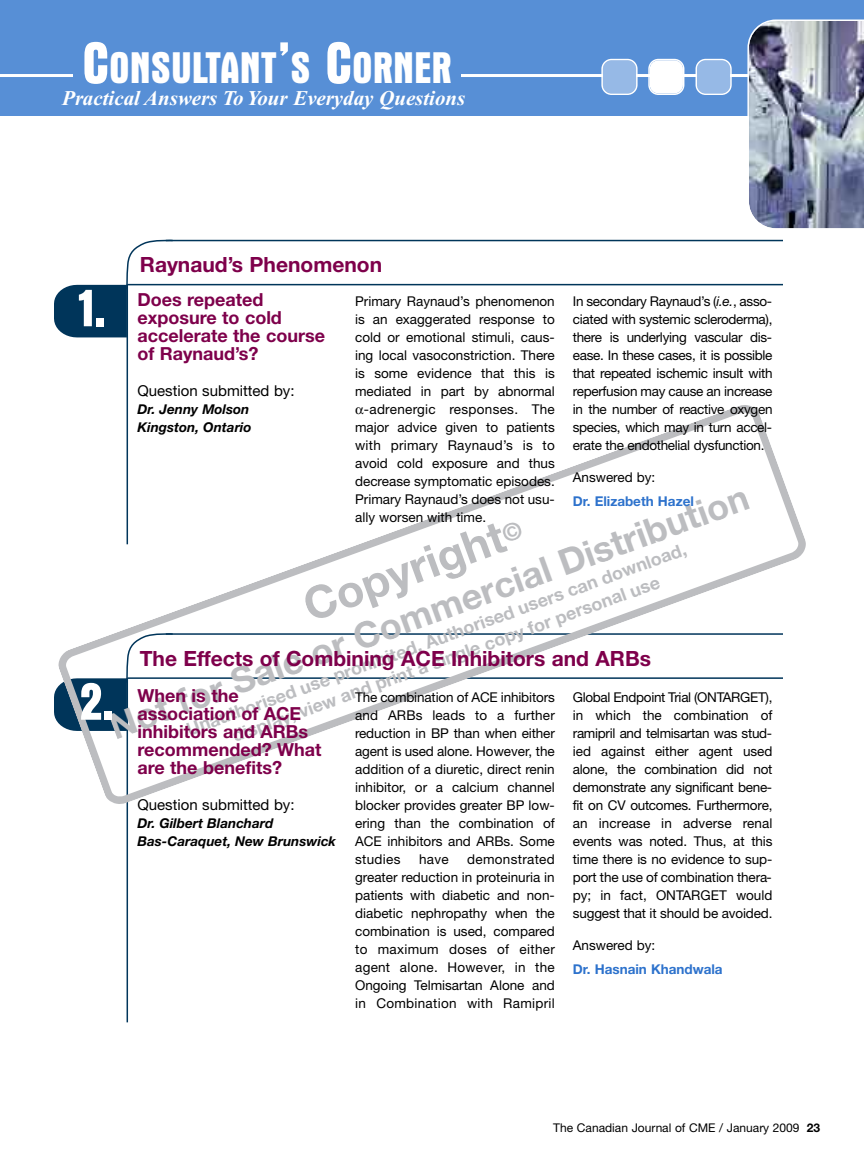
<style>
.page{position:relative;width:864px;height:1175px;background:#fff}
.page>*{position:absolute;margin:0;border:0;box-sizing:border-box;transform-origin:0 0}
.t1{font:700 condensed 54.45px "Aurora BT";color:#fff}
.t2{font:700 condensed 45px "Aurora BT";color:#fff}
.t3{font:700 45px "Helvetica Neue";color:#bcbdc0}
.t4{font:700 36px "Helvetica Neue";color:#bcbdc0}
.t5{font:700 21px "Helvetica Neue";color:#7e004b}
.t6{font:italic 700 21px "Times New Roman";color:#fff}
.t7{font:700 18px/18px "Helvetica Neue";color:#7e004b}
.t8{font:700 18px/21.8px "Helvetica Neue";color:#bcbdc0;text-align:center}
.t9{font:15px "Helvetica Neue";color:#000}
.t10{font:13.5px/18px "Helvetica Neue";color:#000;text-align:justify}
.t11{font:italic 700 13.5px/18px "Helvetica Neue";color:#000}
.t12{font:13.5px "Helvetica Neue";letter-spacing:.02em;color:#000}
.t13{font:700 13.5px "Helvetica Neue";color:#2d72cc}
.t14{font:12px "Helvetica Neue";color:#000}
.s1{font-size:60px}
.s2{font-style:italic}
.s3{font-weight:700}
</style>
<div class="page">
<div style="left:0;top:0;width:864px;height:116px;background:#578fd6"></div>
<hr style="left:0;top:74px;width:864px;height:3px;background:#fff">
<div style="left:73px;top:25px;width:388px;height:80px;background:#578fd6"></div>
<img style="left:747px;top:19px;width:117px;height:210px">
<svg style="left:696px;top:59px;width:36px;height:36px"></svg>
<svg style="left:648px;top:59px;width:36px;height:36px"></svg>
<svg style="left:601px;top:59px;width:37px;height:36px"></svg>
<hr style="left:166px;top:240px;width:617px;height:1px;background:#00355a">
<hr style="left:127px;top:285px;width:1px;height:259px;background:#00355a">
<hr style="left:127px;top:284px;width:656px;height:1px;background:#00355a">
<svg style="left:54px;top:239px;width:120px;height:98px"></svg>
<hr style="left:127px;top:678px;width:1px;height:344px;background:#00355a">
<svg style="left:54px;top:687px;width:4px;height:36px"></svg>
<svg style="left:58px;top:405px;width:748px;height:399px"></svg>
<svg style="left:356px;top:407px;width:8px;height:7px"></svg>
<h2 class="t2" style="left:82px;top:42px;width:371px"><span class="s1">C</span>ONSULTANT<span class="s1">’</span>S <span class="s1">C</span>ORNER</h2>
<h3 class="t6" style="left:62px;top:91px;width:405px">Practical Answers ToYour Everyday Questions</h3>
<h3 class="t5" style="left:140px;top:257px;width:244px">Raynaud’s Phenomenon</h3>
<h1 class="t1" style="left:79px;top:275px;width:29px">1.</h1>
<h3 class="t7" style="left:137px;top:292px;width:189px">Does repeated exposure to cold accelerate the course of Raynaud’s?</h3>
<p class="t9" style="left:137px;top:385px;width:159px">Question submitted by:</p>
<p class="t11" style="left:137px;top:401px;width:115px">Dr. Jenny Molson<br>Kingston, Ontario</p>
<p class="t10" style="left:573px;top:294px;width:201px">In secondary Raynaud’s (<span class="s2">i.e.</span>, asso&shy;ciated with systemic scleroderma), there is underlying vascular dis&shy;ease. In these cases, it is possible that repeated ischemic insult with reperfusion may cause an increase in the number of reactive oxygen species, which may in turn accel&shy;erate the endothelial dysfunction.</p>
<p class="t10" style="left:573px;top:469px;width:84px">Answered by:</p>
<p class="t13" style="left:573px;top:496px;width:123px">Dr. Elizabeth Hazel</p>
<p class="t10" style="left:355px;top:294px;width:201px">Primary Raynaud’s phenomenon</p>
<p class="t10" style="left:355px;top:312px;width:201px">is an exaggerated response to</p>
<p class="t10" style="left:355px;top:330px;width:201px">cold or emotional stimuli, caus-</p>
<p class="t10" style="left:355px;top:348px;width:201px">ing local vasoconstriction. There</p>
<p class="t10" style="left:355px;top:366px;width:201px">is some evidence that this is</p>
<p class="t10" style="left:355px;top:384px;width:201px">mediated in part by abnormal</p>
<p class="t12" style="left:364px;top:404px;width:192px">-adrenergic responses. The</p>
<p class="t10" style="left:355px;top:420px;width:201px">major advice given to patients</p>
<p class="t12" style="left:355px;top:440px;width:201px">with primary Raynaud’s is to</p>
<p class="t10" style="left:355px;top:456px;width:201px">avoid cold exposure and thus</p>
<p class="t10" style="left:355px;top:474px;width:201px">decrease symptomatic episodes.</p>
<p class="t10" style="left:355px;top:492px;width:201px">Primary Raynaud’s does not usu-</p>
<p class="t10" style="left:355px;top:510px;width:132px">ally worsen with time.</p>
<h3 class="t4" style="left:106px;top:715px;width:679px;rotate:-20deg">Not for Sale or Commercial Distribution</h3>
<h2 class="t3" style="left:300px;top:592px;width:232px;rotate:-20deg">Copyright<sup>©</sup></h2>
<h3 class="t8" style="left:184px;top:721px;width:532px;rotate:-20deg">Unauthorised use prohibited. Authorised users can download, display, view and print a single copy for personal use</h3>
<h3 class="t5" style="left:140px;top:650px;width:513px">The Effects of Combining ACE Inhibitors and ARBs</h3>
<h1 class="t1" style="left:81px;top:669px;width:35px">2.</h1>
<h3 class="t7" style="left:137px;top:688px;width:186px">When is the association of ACE inhibitors and ARBs recommended? What are the benefits?</h3>
<p class="t9" style="left:137px;top:799px;width:159px">Question submitted by:</p>
<p class="t11" style="left:137px;top:815px;width:200px">Dr. Gilbert Blanchard<br>Bas-Caraquet, New Brunswick</p>
<p class="t10" style="left:573px;top:690px;width:201px">Global Endpoint Trial (ONTARGET), in which the combination of ramipril and telmisartan was stud&shy;ied against either agent used alone, the combination did not demonstrate any significant bene&shy;fit on CV outcomes. Furthermore, an increase in adverse renal events was noted. Thus, at this time there is no evidence to sup&shy;port the use of combination thera&shy;py; in fact, ONTARGET would suggest that it should be avoided.</p>
<p class="t10" style="left:573px;top:937px;width:84px">Answered by:</p>
<p class="t13" style="left:573px;top:964px;width:151px">Dr. Hasnain Khandwala</p>
<p class="t10" style="left:355px;top:690px;width:201px">The combination of ACE inhibitors and ARBs leads to a further reduction in BP than when either agent is used alone. However, the addition of a diuretic, direct renin inhibitor, or a calcium channel blocker provides greater BP low&shy;ering than the combination of ACE inhibitors and ARBs. Some studies</p>
<p class="t10" style="left:355px;top:852px;width:201px;text-indent:112px">demonstrated greater reduction in proteinuria in patients with diabetic and non&shy;diabetic nephropathy when the combination is used, compared to maximum doses of either agent alone. However, in the Ongoing Telmisartan Alone and in Combination with Ramipril</p>
<p class="t10" style="left:419px;top:852px;width:31px">have</p>
<p class="t14" style="left:553px;top:1123px;width:268px">The Canadian Journal of CME / January 2009 <span class="s3">23</span></p>
</div>
